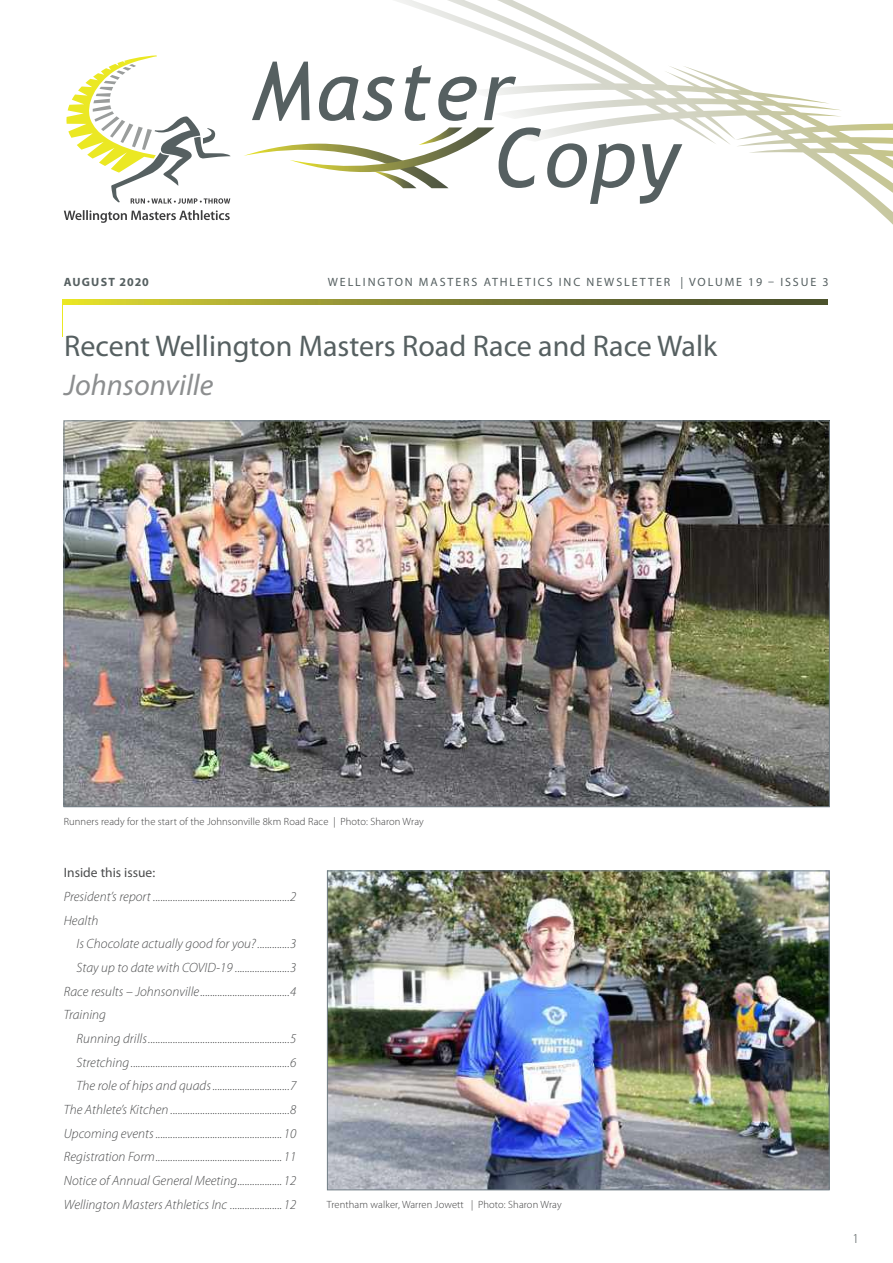
<style>
.page{position:relative;width:893px;height:1263px;background:#fff}
.page>*{position:absolute;margin:0;border:0;box-sizing:border-box;transform-origin:0 0}
.t1{font:30px "Myriad Pro";color:#566061}
.t2{font:italic 30px "Myriad Pro";color:#8c8e8f}
.t3{font:italic 300 13.5px/23.7px "Myriad Pro";letter-spacing:.005em;color:#4b4c4d}
.t4{font:13.5px "Myriad Pro";letter-spacing:.005em;color:#4b4c4d}
.t5{font:300 13.5px "Myriad Pro";color:#444d4e}
.t6{font:12px "Myriad Pro";letter-spacing:.16em;color:#566061}
.t7{font:700 12px "Myriad Pro";letter-spacing:.09em;color:#566061}
.t8{font:300 10.5px "Myriad Pro";letter-spacing:.01em;color:#3e3e3f}
</style>
<div class="page">
<svg style="left:395px;top:0;width:498px;height:225px"></svg>
<svg style="left:64px;top:210px;width:166px;height:13px"></svg>
<svg style="left:66px;top:55px;width:165px;height:149px"></svg>
<svg style="left:252px;top:62px;width:264px;height:59px"></svg>
<svg style="left:244px;top:127px;width:438px;height:77px"></svg>
<svg style="left:63px;top:300px;width:765px;height:5px;background:#898931"></svg>
<img style="left:329px;top:873px;width:498px;height:315px">
<div style="left:327px;top:871px;width:502px;height:319px;border:1px solid #727f87"></div>
<img style="left:66px;top:423px;width:762px;height:382px">
<p class="t7" style="left:64px;top:274px;width:87px">AUGUST 2020</p>
<p class="t6" style="left:328px;top:275px;width:502px">WELLINGTON MASTERS ATHLETICS INC NEWSLETTER | VOLUME 19 – ISSUE 3</p>
<h1 class="t1" style="left:64px;top:328px;width:655px">Recent Wellington Masters Road Race and Race Walk</h1>
<h1 class="t2" style="left:64px;top:367px;width:151px">Johnsonville</h1>
<p class="t8" style="left:64px;top:816px;width:362px">Runners ready for the start of the Johnsonville 8km Road Race | Photo: Sharon Wray</p>
<p class="t4" style="left:64px;top:864px;width:93px">Inside this issue:</p>
<p class="t3" style="left:64px;top:884px;width:234px">President’s report .......................................................2<br>Health</p>
<p class="t3" style="left:77px;top:932px;width:221px">Is Chocolate actually good for you?.............3</p>
<p class="t3" style="left:77px;top:955px;width:221px">Stay up to date with COVID-19 ......................3</p>
<p class="t3" style="left:64px;top:979px;width:234px">Race results – Johnsonville....................................4</p>
<p class="t3" style="left:64px;top:1003px;width:44px">Training</p>
<p class="t3" style="left:77px;top:1026px;width:221px">Running drills.........................................................5</p>
<p class="t3" style="left:77px;top:1050px;width:221px">Stretching................................................................6</p>
<p class="t3" style="left:77px;top:1074px;width:221px">The role of hips and quads...............................7</p>
<p class="t3" style="left:64px;top:1097px;width:234px">The Athlete’s Kitchen ................................................8</p>
<p class="t3" style="left:64px;top:1121px;width:234px">Upcoming events...................................................10</p>
<p class="t3" style="left:64px;top:1145px;width:234px">Registration Form...................................................11</p>
<p class="t3" style="left:64px;top:1168px;width:234px">Notice of Annual General Meeting..................12</p>
<p class="t3" style="left:64px;top:1192px;width:234px">Wellington Masters Athletics Inc .....................12</p>
<p class="t8" style="left:327px;top:1198px;width:236px">Trentham walker, Warren Jowett | Photo: Sharon Wray</p>
<p class="t5" style="left:852px;top:1230px;width:8px">1</p>
</div>
